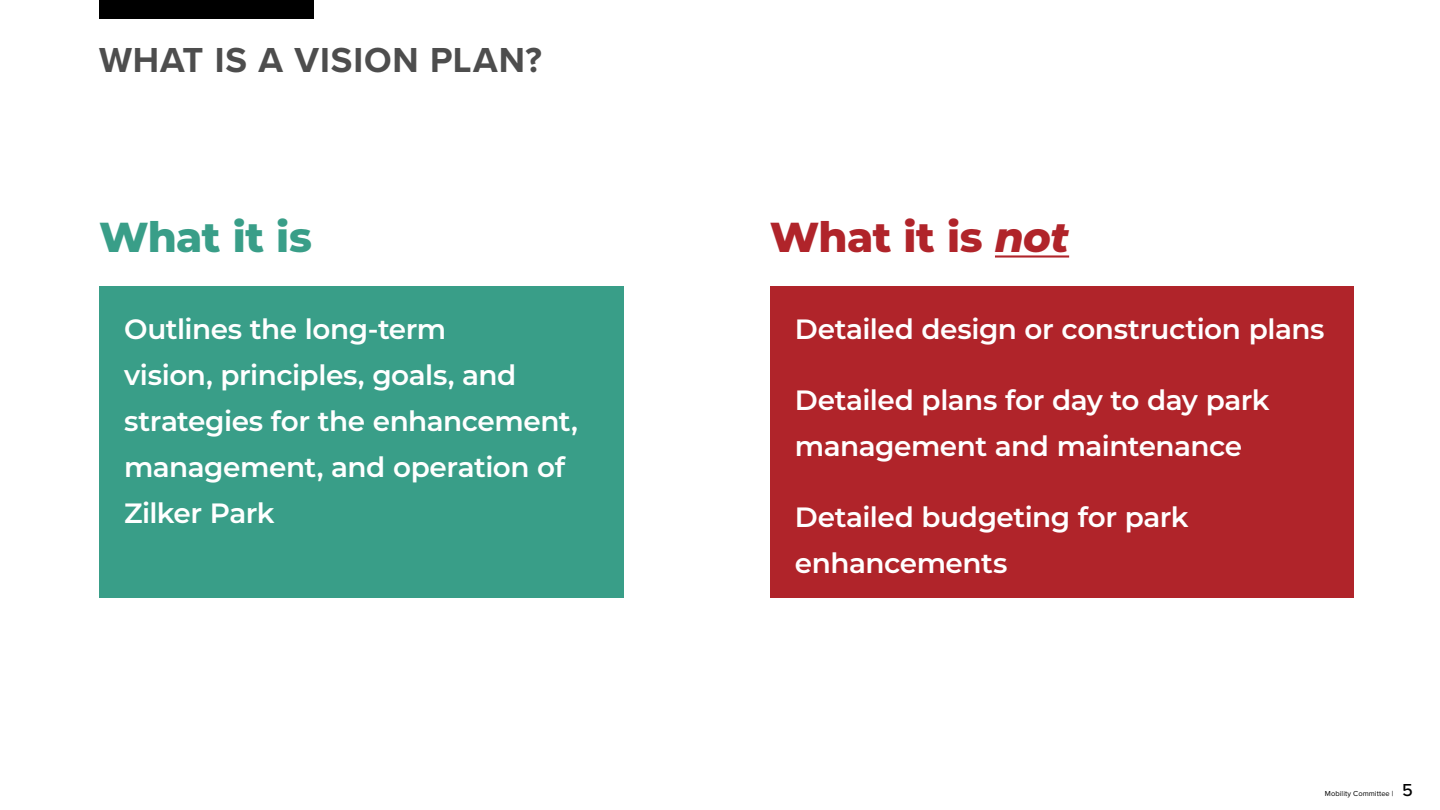
<style>
.page{position:relative;width:1440px;height:810px;background:#fff}
.page>*{position:absolute;margin:0;border:0;box-sizing:border-box;transform-origin:0 0}
.t1{font:800 41.85px "Montserrat";letter-spacing:-.015em;color:#b0242a}
.t2{font:800 41.85px "Montserrat";letter-spacing:-.015em;color:#399e88}
.t3{font:700 36px "Proxima Nova";letter-spacing:.025em;color:#4d4d4d}
.t4{font:600 27.9px/46px "Montserrat";letter-spacing:-.015em;color:#fff}
.t5{font:500 18px "Proxima Nova";color:#000}
.t6{font:7.5px "Proxima Nova";letter-spacing:.01em;color:#000}
.s1{font-style:italic}
</style>
<div class="page">
<div style="left:99px;top:0;width:214px;height:19px;background:#000"></div>
<div style="left:99px;top:287px;width:525px;height:311px;background:#399e88"></div>
<div style="left:770px;top:287px;width:583px;height:311px;background:#b0242a"></div>
<hr style="left:995px;top:255px;width:74px;height:3px;background:#b0242a">
<p class="t3" style="left:99px;top:33px;width:444px">WHAT IS A VISION PLAN?</p>
<h1 class="t2" style="left:99px;top:207px;width:214px">What it is</h1>
<h1 class="t1" style="left:770px;top:207px;width:301px">What it is <span class="s1">not</span></h1>
<p class="t4" style="left:124px;top:305px;width:455px">Outlines the long-term<br>vision, principles, goals, and strategies for the enhancement, management, and operation of<br>Zilker Park</p>
<p class="t4" style="left:795px;top:305px;width:531px">Detailed design or construction plans</p>
<p class="t4" style="left:795px;top:376px;width:476px">Detailed plans for day to day park management and maintenance</p>
<p class="t4" style="left:795px;top:493px;width:395px">Detailed budgeting for park enhancements</p>
<p class="t6" style="left:1325px;top:788px;width:70px">Mobility Committee |</p>
<p class="t5" style="left:1402px;top:777px;width:12px">5</p>
</div>
